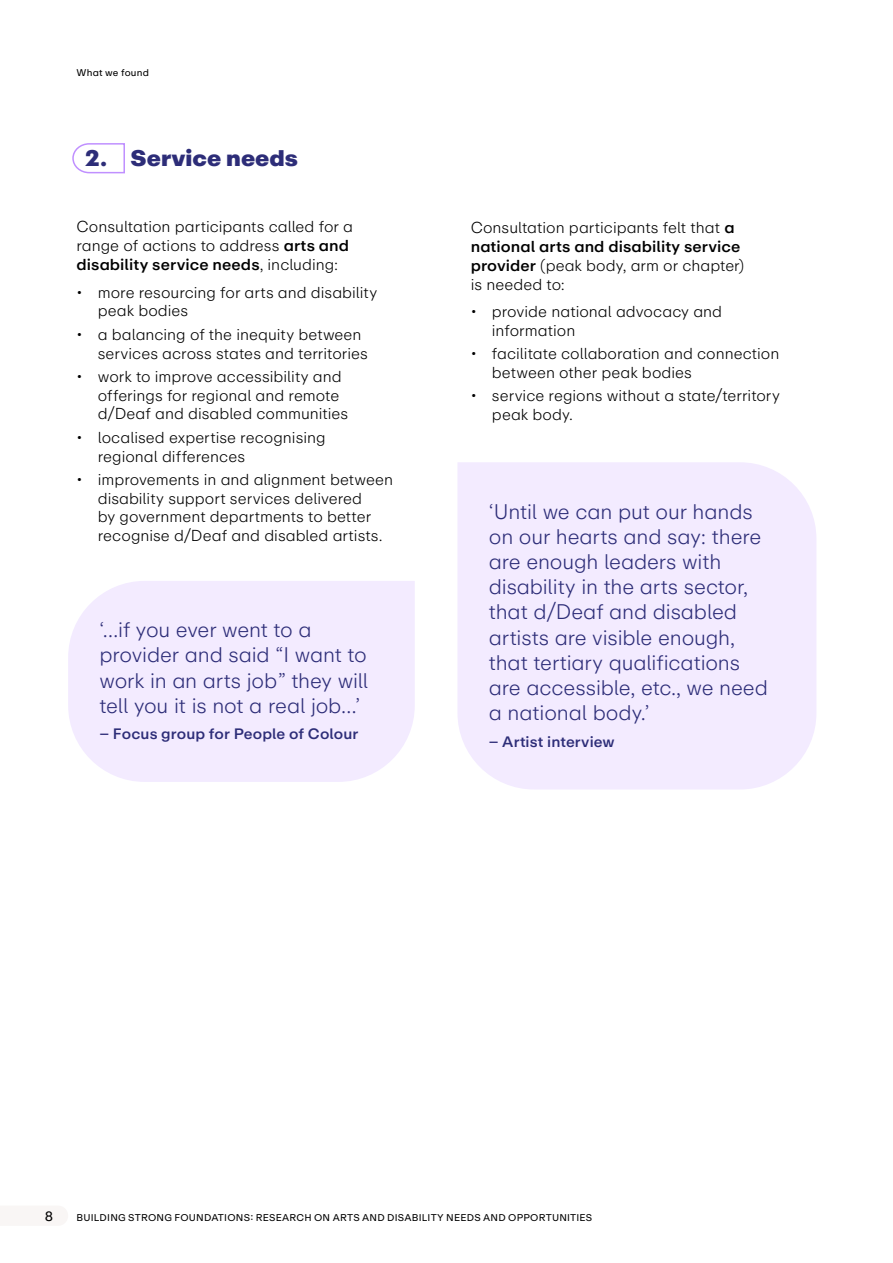
<style>
.page{position:relative;width:893px;height:1263px;background:#fff}
.page>*{position:absolute;margin:0;border:0;box-sizing:border-box;transform-origin:0 0}
.Heading_2___TOC{font:900 22.5px "ABC Repro";color:#2d2d78}
.Pull_Quote{font:300 21px/25.2px "ABC Repro";letter-spacing:-.005em;color:#2d2d78}
.Body_Text{font:300 15.75px/18.9px "ABC Repro";color:#000}
.Pull_Quote___Author_SA{font:500 15px "ABC Repro";letter-spacing:.005em;color:#2d2d78}
.t1{font:13.5px "ABC Repro";color:#000}
.t2{font:9.75px "ABC Repro";letter-spacing:.02em;color:#000}
.s1{font-weight:500}
</style>
<div class="page">
<div style="left:68px;top:581px;width:347px;height:201px;background:#f3ebff"></div>
<div style="left:457px;top:462px;width:359px;height:327px;background:#f3ebff"></div>
<svg style="left:72px;top:143px;width:53px;height:31px"></svg>
<p class="t2" style="left:77px;top:66px;width:74px">What we found</p>
<h2 class="Heading_2___TOC" style="left:85px;top:143px;width:214px">2. Service needs</h2>
<p class="Body_Text" style="left:77px;top:217px;width:278px">Consultation participants called for a range of actions to address <span class="s1">arts and disability service needs</span>, including:</p>
<p class="Body_Text" style="left:98px;top:283px;width:281px;text-indent:-21px">• more resourcing for arts and disability peak bodies</p>
<p class="Body_Text" style="left:98px;top:325px;width:272px;text-indent:-21px">• a balancing of the inequity between services across states and territories</p>
<p class="Body_Text" style="left:98px;top:367px;width:252px;text-indent:-21px">• work to improve accessibility and offerings for regional and remote d/Deaf and disabled communities</p>
<p class="Body_Text" style="left:98px;top:428px;width:229px;text-indent:-21px">• localised expertise recognising regional differences</p>
<p class="Body_Text" style="left:98px;top:470px;width:297px;text-indent:-21px">• improvements in and alignment between disability support services delivered<br>by government departments to better recognise d/Deaf and disabled artists.</p>
<p class="Pull_Quote" style="left:100px;top:617px;width:270px">‘…if you ever went to a provider and said “I want to work in an arts job” they will tell you it is not a real job…’</p>
<p class="Pull_Quote___Author_SA" style="left:100px;top:724px;width:260px">– Focus group for People of Colour</p>
<p class="Body_Text" style="left:471px;top:218px;width:275px">Consultation participants felt that <span class="s1">a national arts and disability service provider</span> (peak body, arm or chapter) is needed to:</p>
<p class="Body_Text" style="left:492px;top:302px;width:232px;text-indent:-21px">• provide national advocacy and information</p>
<p class="Body_Text" style="left:492px;top:344px;width:289px;text-indent:-21px">• facilitate collaboration and connection between other peak bodies</p>
<p class="Body_Text" style="left:492px;top:386px;width:289px;text-indent:-21px">• service regions without a state/territory peak body.</p>
<p class="Pull_Quote" style="left:489px;top:499px;width:281px">‘Until we can put our hands on our hearts and say: there are enough leaders with disability in the arts sector, that d/Deaf and disabled artists are visible enough, that tertiary qualifications are accessible, etc., we need a national body.’</p>
<p class="Pull_Quote___Author_SA" style="left:489px;top:732px;width:127px">– Artist interview</p>
<p class="t1" style="left:45px;top:1207px;width:10px">8</p>
<p class="t2" style="left:77px;top:1211px;width:517px">BUILDING STRONG FOUNDATIONS: RESEARCH ON ARTS AND DISABILITY NEEDS AND OPPORTUNITIES</p>
</div>
